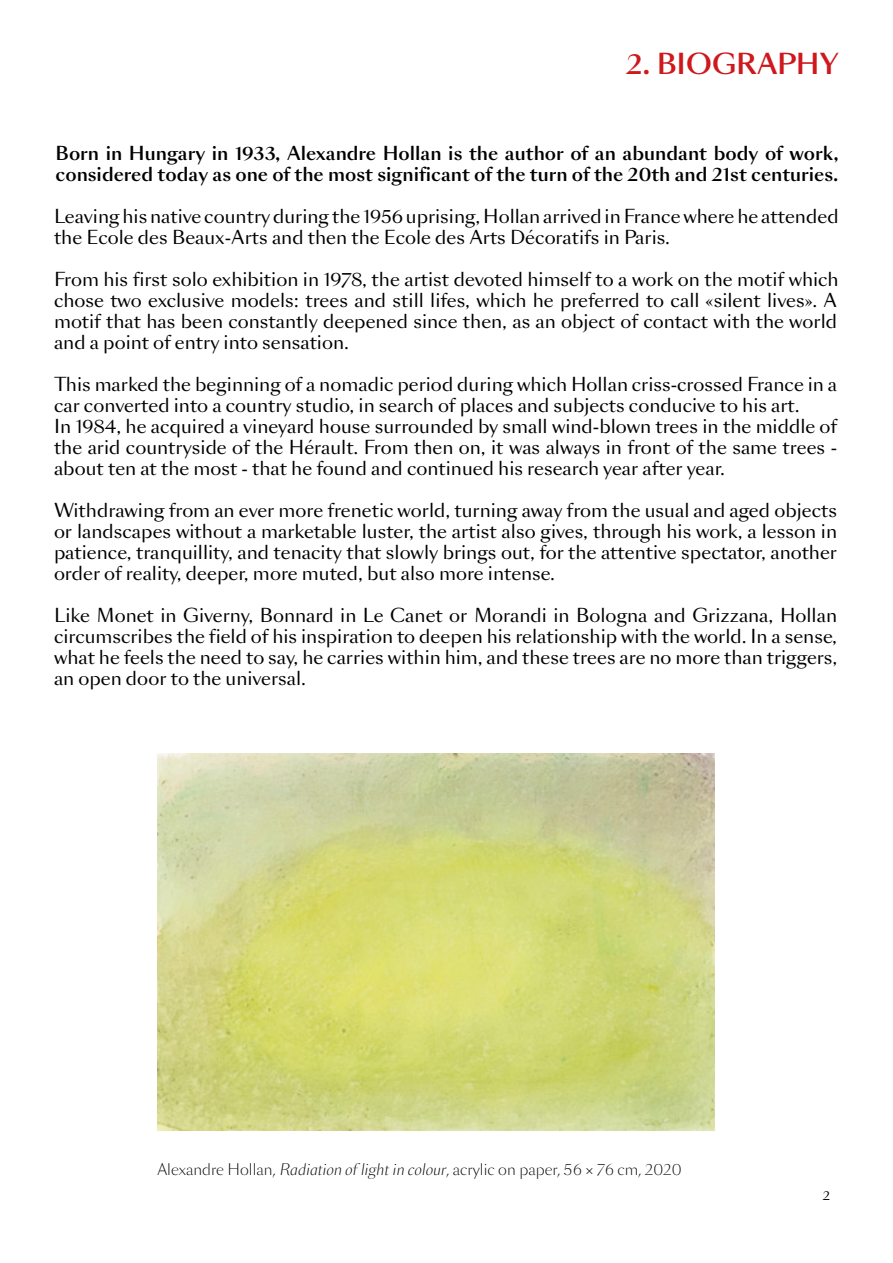
<style>
.page{position:relative;width:893px;height:1263px;background:#fff}
.page>*{position:absolute;margin:0;border:0;box-sizing:border-box;transform-origin:0 0}
.t1{font:500 27px "Sang Bleu Sans";letter-spacing:-.01em;color:#ce181c}
.t2{font:18px/21px "Sang Bleu Sans";color:#000;text-align:justify}
.t3{font:500 18px/21px "Sang Bleu Sans";color:#000}
.t4{font:300 15px "Sang Bleu Sans";color:#000}
.t5{font:12px "Sang Bleu Sans";color:#000}
.s1{font-style:italic}
</style>
<div class="page">
<img style="left:157px;top:753px;width:558px;height:378px">
<h1 class="t1" style="left:626px;top:46px;width:214px">2. BIOGRAPHY</h1>
<p class="t3" style="left:56px;top:143px;width:785px">Born in Hungary in 1933, Alexandre Hollan is the author of an abundant body of work, considered today as one of the most significant of the turn of the 20th and 21st centuries.</p>
<p class="t2" style="left:54px;top:206px;width:786px">Leaving his native country during the 1956 uprising, Hollan arrived in France where he attended the Ecole des Beaux-Arts and then the Ecole des Arts Décoratifs in Paris.</p>
<p class="t2" style="left:54px;top:269px;width:786px">From his first solo exhibition in 1978, the artist devoted himself to a work on the motif which chose two exclusive models: trees and still lifes, which he preferred to call «silent lives». A motif that has been constantly deepened since then, as an object of contact with the world and a point of entry into sensation.</p>
<p class="t2" style="left:54px;top:374px;width:785px;text-align:left">This marked the beginning of a nomadic period during which Hollan criss-crossed France in a car converted into a country studio, in search of places and subjects conducive to his art.<br>In 1984, he acquired a vineyard house surrounded by small wind-blown trees in the middle of the arid countryside of the Hérault. From then on, it was always in front of the same trees - about ten at the most - that he found and continued his research year after year.</p>
<p class="t2" style="left:54px;top:500px;width:785px">Withdrawing from an ever more frenetic world, turning away from the usual and aged objects or landscapes without a marketable luster, the artist also gives, through his work, a lesson in patience, tranquillity, and tenacity that slowly brings out, for the attentive spectator, another order of reality, deeper, more muted, but also more intense.</p>
<p class="t2" style="left:54px;top:605px;width:785px">Like Monet in Giverny, Bonnard in Le Canet or Morandi in Bologna and Grizzana, Hollan circumscribes the field of his inspiration to deepen his relationship with the world. In a sense, what he feels the need to say, he carries within him, and these trees are no more than triggers, an open door to the universal.</p>
<p class="t4" style="left:157px;top:1160px;width:526px">Alexandre Hollan, <span class="s1">Radiation of light in colour</span>, acrylic on paper, 56 × 76 cm, 2020</p>
<p class="t5" style="left:823px;top:1188px;width:9px">2</p>
</div>
